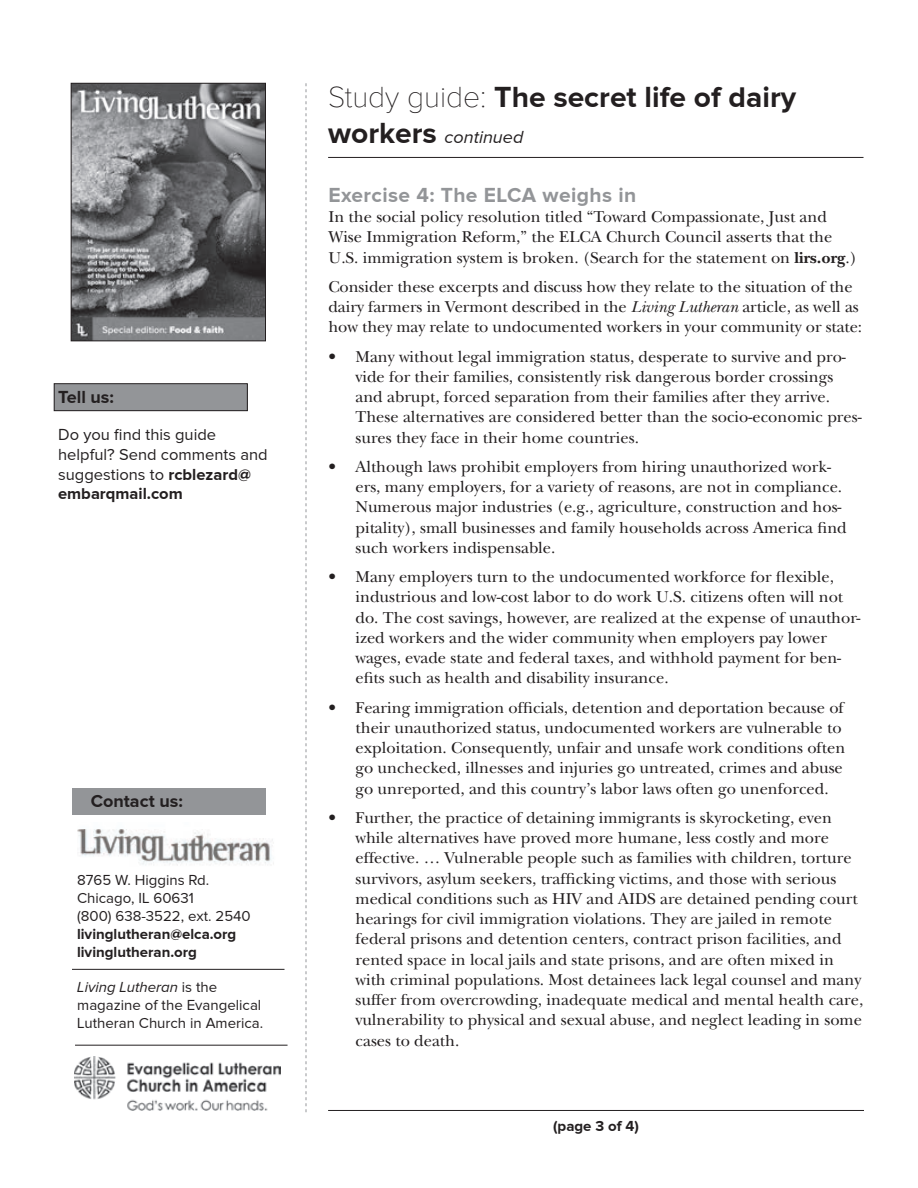
<style>
.page{position:relative;width:918px;height:1188px;background:#fff}
.page>*{position:absolute;margin:0;border:0;box-sizing:border-box;transform-origin:0 0}
.t1{font:700 30px "Proxima Nova";color:#231f20}
.t2{font:700 21px "Proxima Nova";letter-spacing:.02em;color:#939598}
.t3{font:700 18px "Proxima Nova";color:#231f20}
.t4{font:italic 18px "Proxima Nova";color:#231f20}
.t5{font:16.5px/20.2px "New Baskerville";color:#231f20}
.t6{font:16.5px/19.8px "Proxima Nova";color:#231f20}
.t7{font:15px/18px "Proxima Nova";color:#231f20}
.t8{font:700 15px/18px "Proxima Nova";color:#231f20}
.s1{font-weight:700}
.s2{font-style:italic}
.s3{font-family:"Proxima Nova T";font-weight:100}
.s4{font-weight:700;font-style:normal;font-size:30px}
</style>
<div class="page">
<hr style="left:328px;top:1110px;width:536px;height:1px;background:#231f20">
<svg style="left:306px;top:83px;width:1px;height:1029px"></svg>
<hr style="left:328px;top:157px;width:536px;height:1px;background:#231f20">
<img style="left:73px;top:85px;width:191px;height:254px">
<div style="left:71px;top:83px;width:195px;height:258px;border:1px solid #231f20"></div>
<div style="left:73px;top:788px;width:193px;height:27px;background:#939598"></div>
<img style="left:74px;top:1057px;width:206px;height:53px">
<hr style="left:75px;top:1045px;width:213px;height:1px;background:#231f20">
<hr style="left:72px;top:969px;width:213px;height:1px;background:#231f20">
<img style="left:77px;top:829px;width:197px;height:37px">
<div style="left:54px;top:384px;width:193px;height:27px;background:#939598"></div>
<div style="left:54px;top:383px;width:194px;height:28px;border:1px solid #231f20"></div>
<p class="t3" style="left:58px;top:389px;width:57px">Tell us:</p>
<p class="t6" style="left:58px;top:425px;width:211px">Do you find this guide helpful? Send comments and suggestions to <span class="s1">rcblezard@ embarqmail.com</span></p>
<p class="t3" style="left:91px;top:793px;width:94px">Contact us:</p>
<p class="t7" style="left:77px;top:871px;width:175px">8765 W. Higgins Rd.<br>Chicago, IL 60631<br>(800) 638-3522, ext. 2540</p>
<p class="t8" style="left:77px;top:925px;width:161px">livinglutheran@elca.org livinglutheran.org</p>
<p class="t7" style="left:77px;top:978px;width:187px"><span class="s2">Living Lutheran</span> is the magazine of the Evangelical<br>Lutheran Church in America.</p>
<h1 class="t1" style="left:328px;top:83px;width:470px"><span class="s3">Study guide:</span> The secret life of dairy</h1>
<p class="t4" style="left:328px;top:129px;width:197px"><span class="s4">workers</span> continued</p>
<p class="t2" style="left:328px;top:185px;width:309px">Exercise 4: The ELCA weighs in</p>
<p class="t5" style="left:328px;top:207px;width:530px">In the social policy resolution titled “Toward Compassionate, Just and<br>Wise Immigration Reform,” the ELCA Church Council asserts that the<br>U.S. immigration system is broken. (Search for the statement on <span class="s1">lirs.org</span>.)</p>
<p class="t5" style="left:328px;top:277px;width:535px">Consider these excerpts and discuss how they relate to the situation of the dairy farmers in Vermont described in the <span class="s2">Living Lutheran</span> article, as well as how they may relate to undocumented workers in your community or state:</p>
<p class="t5" style="left:355px;top:346px;width:508px;text-indent:-27px">• Many without legal immigration status, desperate to survive and pro&shy;vide for their families, consistently risk dangerous border crossings and abrupt, forced separation from their families after they arrive.<br>These alternatives are considered better than the socio-economic pres&shy;sures they face in their home countries.</p>
<p class="t5" style="left:355px;top:457px;width:493px;text-indent:-27px">• Although laws prohibit employers from hiring unauthorized work&shy;ers, many employers, for a variety of reasons, are not in compliance.<br>Numerous major industries (e.g., agriculture, construction and hos&shy;pitality), small businesses and family households across America find such workers indispensable.</p>
<p class="t5" style="left:355px;top:567px;width:507px;text-indent:-27px">• Many employers turn to the undocumented workforce for flexible, industrious and low-cost labor to do work U.S. citizens often will not do. The cost savings, however, are realized at the expense of unauthor&shy;ized workers and the wider community when employers pay lower wages, evade state and federal taxes, and withhold payment for ben&shy;efits such as health and disability insurance.</p>
<p class="t5" style="left:355px;top:697px;width:491px;text-indent:-27px">• Fearing immigration officials, detention and deportation because of their unauthorized status, undocumented workers are vulnerable to exploitation. Consequently, unfair and unsafe work conditions often go unchecked, illnesses and injuries go untreated, crimes and abuse go unreported, and this country’s labor laws often go unenforced.</p>
<p class="t5" style="left:355px;top:808px;width:509px;text-indent:-27px">• Further, the practice of detaining immigrants is skyrocketing, even while alternatives have proved more humane, less costly and more effective. … Vulnerable people such as families with children, torture survivors, asylum seekers, trafficking victims, and those with serious medical conditions such as HIV and AIDS are detained pending court hearings for civil immigration violations. They are jailed in remote federal prisons and detention centers, contract prison facilities, and rented space in local jails and state prisons, and are often mixed in with criminal populations. Most detainees lack legal counsel and many suffer from overcrowding, inadequate medical and mental health care, vulnerability to physical and sexual abuse, and neglect leading in some cases to death.</p>
<p class="t8" style="left:553px;top:1117px;width:87px">(page 3 of 4)</p>
</div>
